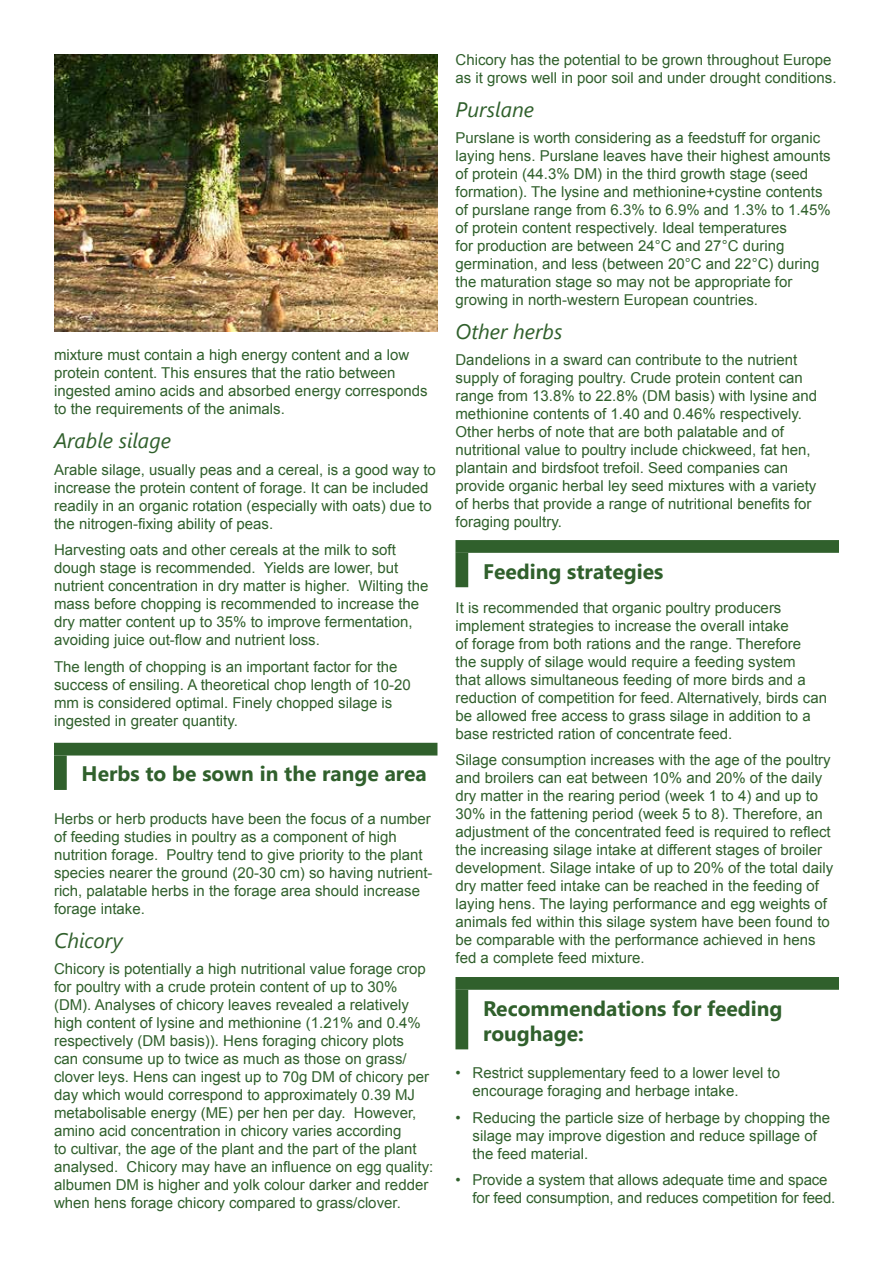
<style>
.page{position:relative;width:893px;height:1263px;background:#fff}
.page>*{position:absolute;margin:0;border:0;box-sizing:border-box;transform-origin:0 0}
.t1{font:700 21px/25.2px "Segoe UI";color:#30602c}
.t2{font:italic 21px "Segoe UI";color:#30602c}
.t3{font:15px/18px "Arial";color:#30602c}
</style>
<div class="page">
<div style="left:455px;top:540px;width:384px;height:13px;background:#30602c"></div>
<div style="left:455px;top:553px;width:13px;height:34px;background:#30602c"></div>
<div style="left:455px;top:977px;width:384px;height:13px;background:#30602c"></div>
<div style="left:455px;top:990px;width:13px;height:59px;background:#30602c"></div>
<img style="left:54px;top:54px;width:383px;height:277px">
<div style="left:54px;top:743px;width:383px;height:12px;background:#30602c"></div>
<div style="left:54px;top:755px;width:13px;height:35px;background:#30602c"></div>
<p class="t3" style="left:54px;top:346px;width:375px">mixture must contain a high energy content and a low protein content. This ensures that the ratio between ingested amino acids and absorbed energy corresponds to the requirements of the animals.</p>
<h1 class="t2" style="left:54px;top:426px;width:118px">Arable silage</h1>
<p class="t3" style="left:54px;top:460px;width:383px">Arable silage, usually peas and a cereal, is a good way to increase the protein content of forage. It can be included readily in an organic rotation (especially with oats) due to the nitrogen-fixing ability of peas.</p>
<p class="t3" style="left:54px;top:541px;width:376px">Harvesting oats and other cereals at the milk to soft dough stage is recommended. Yields are lower, but nutrient concentration in dry matter is higher. Wilting the mass before chopping is recommended to increase the dry matter content up to 35% to improve fermentation, avoiding juice out-flow and nutrient loss.</p>
<p class="t3" style="left:54px;top:658px;width:358px">The length of chopping is an important factor for the success of ensiling. A theoretical chop length of 10-20 mm is considered optimal. Finely chopped silage is ingested in greater quantity.</p>
<h1 class="t1" style="left:82px;top:760px;width:347px">Herbs to be sown in the range area</h1>
<p class="t3" style="left:54px;top:810px;width:380px">Herbs or herb products have been the focus of a number of feeding studies in poultry as a component of high nutrition forage. Poultry tend to give priority to the plant species nearer the ground (20-30 cm) so having nutrient&shy;rich, palatable herbs in the forage area should increase forage intake.</p>
<h1 class="t2" style="left:54px;top:926px;width:70px">Chicory</h1>
<p class="t3" style="left:54px;top:960px;width:381px">Chicory is potentially a high nutritional value forage crop for poultry with a crude protein content of up to 30% (DM). Analyses of chicory leaves revealed a relatively high content of lysine and methionine (1.21% and 0.4% respectively (DM basis)). Hens foraging chicory plots<br>can consume up to twice as much as those on grass/ clover leys. Hens can ingest up to 70g DM of chicory per day which would correspond to approximately 0.39 MJ metabolisable energy (ME) per hen per day. However, amino acid concentration in chicory varies according<br>to cultivar, the age of the plant and the part of the plant analysed. Chicory may have an influence on egg quality: albumen DM is higher and yolk colour darker and redder when hens forage chicory compared to grass/clover.</p>
<p class="t3" style="left:455px;top:51px;width:382px">Chicory has the potential to be grown throughout Europe as it grows well in poor soil and under drought conditions.</p>
<h1 class="t2" style="left:455px;top:95px;width:80px">Purslane</h1>
<p class="t3" style="left:455px;top:129px;width:377px">Purslane is worth considering as a feedstuff for organic laying hens. Purslane leaves have their highest amounts of protein (44.3% DM) in the third growth stage (seed formation). The lysine and methionine+cystine contents of purslane range from 6.3% to 6.9% and 1.3% to 1.45% of protein content respectively. Ideal temperatures<br>for production are between 24°C and 27°C during germination, and less (between 20°C and 22°C) during the maturation stage so may not be appropriate for growing in north-western European countries.</p>
<h1 class="t2" style="left:455px;top:317px;width:108px">Other herbs</h1>
<p class="t3" style="left:455px;top:351px;width:363px">Dandelions in a sward can contribute to the nutrient supply of foraging poultry. Crude protein content can range from 13.8% to 22.8% (DM basis) with lysine and methionine contents of 1.40 and 0.46% respectively.<br>Other herbs of note that are both palatable and of nutritional value to poultry include chickweed, fat hen, plantain and birdsfoot trefoil. Seed companies can provide organic herbal ley seed mixtures with a variety of herbs that provide a range of nutritional benefits for foraging poultry.</p>
<h1 class="t1" style="left:483px;top:557px;width:182px">Feeding strategies</h1>
<p class="t3" style="left:455px;top:598px;width:373px">It is recommended that organic poultry producers implement strategies to increase the overall intake<br>of forage from both rations and the range. Therefore<br>the supply of silage would require a feeding system<br>that allows simultaneous feeding of more birds and a reduction of competition for feed. Alternatively, birds can be allowed free access to grass silage in addition to a base restricted ration of concentrate feed.</p>
<p class="t3" style="left:455px;top:751px;width:379px">Silage consumption increases with the age of the poultry and broilers can eat between 10% and 20% of the daily dry matter in the rearing period (week 1 to 4) and up to 30% in the fattening period (week 5 to 8). Therefore, an adjustment of the concentrated feed is required to reflect the increasing silage intake at different stages of broiler development. Silage intake of up to 20% of the total daily dry matter feed intake can be reached in the feeding of laying hens. The laying performance and egg weights of animals fed within this silage system have been found to be comparable with the performance achieved in hens fed a complete feed mixture.</p>
<h1 class="t1" style="left:483px;top:994px;width:301px">Recommendations for feeding roughage:</h1>
<p class="t3" style="left:472px;top:1064px;width:309px;text-indent:-17px">• Restrict supplementary feed to a lower level to encourage foraging and herbage intake.</p>
<p class="t3" style="left:472px;top:1108px;width:359px;text-indent:-17px">• Reducing the particle size of herbage by chopping the silage may improve digestion and reduce spillage of the feed material.</p>
<p class="t3" style="left:472px;top:1171px;width:364px;text-indent:-17px">• Provide a system that allows adequate time and space for feed consumption, and reduces competition for feed.</p>
</div>
